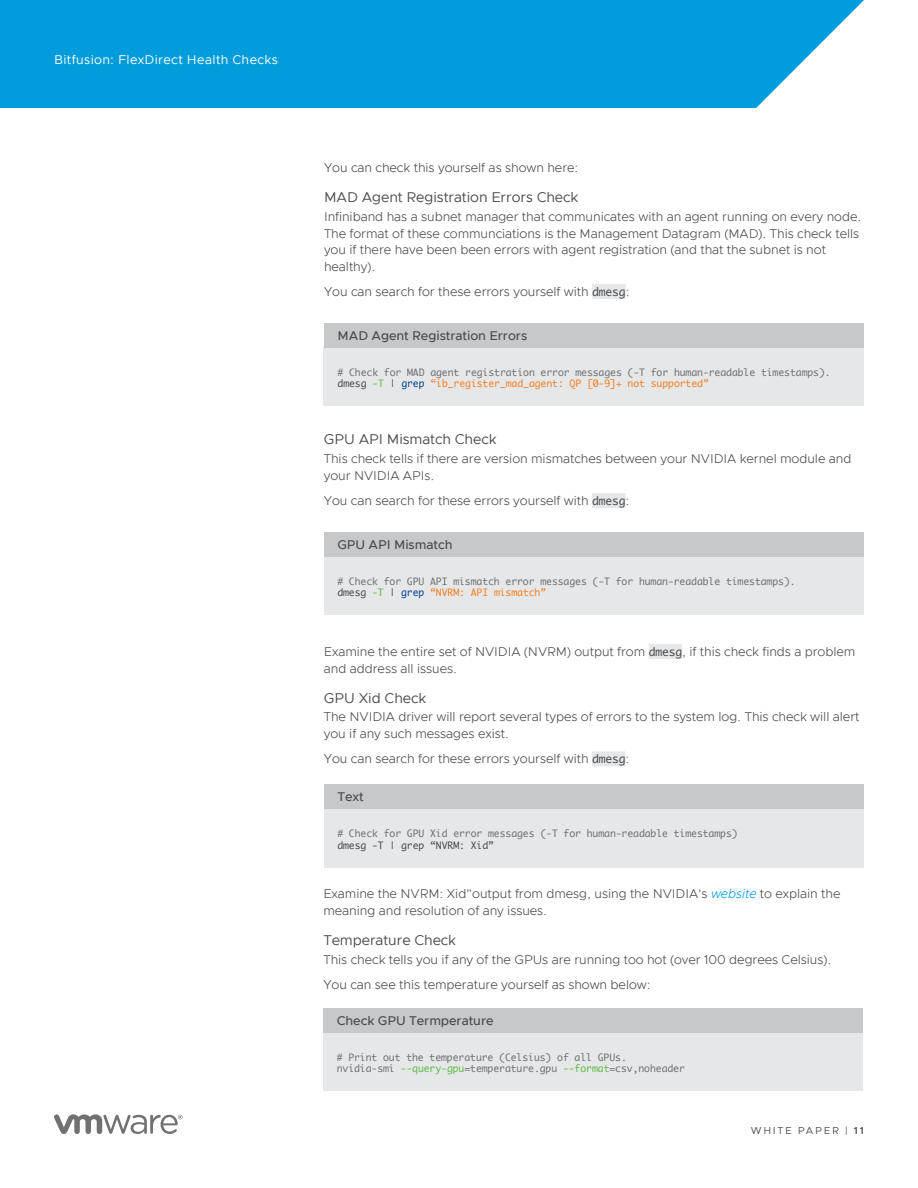
<style>
.page{position:relative;width:918px;height:1188px;background:#fff}
.page>*{position:absolute;margin:0;border:0;box-sizing:border-box;transform-origin:0 0}
._4a__SUBHEAD_2{font:14.25px "Metropolis";letter-spacing:-.005em;color:#4b4c4d}
._3a__BODY_TEXT{font:300 12.75px/16.5px "Metropolis";letter-spacing:-.005em;color:#4b4c4d}
._3a__BODY_TEXT-2{font:500 12.75px "Metropolis";letter-spacing:-.005em;color:#4b4c4d}
.t1{font:12.75px "Metropolis";letter-spacing:.025em;color:#fff}
.t2{font:10.2px "Metropolis";letter-spacing:.165em;color:#4b4c4d}
._3a__BODY_TEXT-3{font:9.75px/11.7px "Monaco";letter-spacing:-.005em;color:#717174}
.s1{font-family:"Monaco";font-weight:400;font-size:11.25px}
.s2{color:#4b4c4d}
.s3{color:#60bb46}
.s4{color:#05428c}
.s5{color:#f58023}
.s6{font-style:italic;color:#009cdc}
.s7{font-weight:600}
</style>
<div class="page">
<div style="left:0;top:0;width:864px;height:108px;background:#009cdc"></div>
<div style="left:592px;top:284px;width:34px;height:15px;background:#e6e7e9"></div>
<div style="left:324px;top:347px;width:540px;height:59px;background:#e6e7e9"></div>
<div style="left:324px;top:323px;width:540px;height:24px;background:#c7c8ca"></div>
<div style="left:324px;top:556px;width:540px;height:59px;background:#e6e7e9"></div>
<div style="left:324px;top:532px;width:540px;height:24px;background:#c7c8ca"></div>
<div style="left:324px;top:808px;width:540px;height:59px;background:#e6e7e9"></div>
<div style="left:324px;top:784px;width:540px;height:24px;background:#c7c8ca"></div>
<div style="left:323px;top:1032px;width:540px;height:59px;background:#e6e7e9"></div>
<div style="left:323px;top:1008px;width:540px;height:24px;background:#c7c8ca"></div>
<div style="left:592px;top:493px;width:34px;height:15px;background:#e6e7e9"></div>
<div style="left:649px;top:644px;width:33px;height:15px;background:#e6e7e9"></div>
<div style="left:592px;top:751px;width:34px;height:15px;background:#e6e7e9"></div>
<svg style="left:54px;top:1114px;width:129px;height:20px"></svg>
<p class="t1" style="left:54px;top:52px;width:226px">Bitfusion: FlexDirect Health Checks</p>
<p class="_3a__BODY_TEXT" style="left:324px;top:159px;width:256px">You can check this yourself as shown here:</p>
<p class="_4a__SUBHEAD_2" style="left:324px;top:189px;width:256px">MAD Agent Registration Errors Check</p>
<p class="_3a__BODY_TEXT" style="left:324px;top:208px;width:539px">Infiniband has a subnet manager that communicates with an agent running on every node.<br>The format of these communciations is the Management Datagram (MAD). This check tells you if there have been been errors with agent registration (and that the subnet is not healthy).</p>
<p class="_3a__BODY_TEXT" style="left:324px;top:283px;width:307px">You can search for these errors yourself with <span class="s1">dmesg</span>:</p>
<p class="_3a__BODY_TEXT-2" style="left:338px;top:328px;width:191px">MAD Agent Registration Errors</p>
<p class="_3a__BODY_TEXT-3" style="left:338px;top:366px;width:495px"># Check for MAD agent registration error messages (-T for human-readable timestamps). <span class="s2">dmesg</span> <span class="s3">-T</span> <span class="s2">|</span> <span class="s4">grep</span> <span class="s5">“ib_register_mad_agent: QP [0-9]+ not supported”</span></p>
<p class="_4a__SUBHEAD_2" style="left:324px;top:431px;width:174px">GPU API Mismatch Check</p>
<p class="_3a__BODY_TEXT" style="left:324px;top:450px;width:529px">This check tells if there are version mismatches between your NVIDIA kernel module and your NVIDIA APIs.</p>
<p class="_3a__BODY_TEXT" style="left:324px;top:492px;width:307px">You can search for these errors yourself with <span class="s1">dmesg</span>:</p>
<p class="_3a__BODY_TEXT-2" style="left:337px;top:537px;width:117px">GPU API Mismatch</p>
<p class="_3a__BODY_TEXT-3" style="left:337px;top:575px;width:460px"># Check for GPU API mismatch error messages (-T for human-readable timestamps). <span class="s2">dmesg</span> <span class="s3">-T</span> <span class="s2">|</span> <span class="s4">grep</span> <span class="s5">“NVRM: API mismatch”</span></p>
<p class="_3a__BODY_TEXT" style="left:324px;top:643px;width:533px">Examine the entire set of NVIDIA (NVRM) output from <span class="s1">dmesg</span>, if this check finds a problem and address all issues.</p>
<p class="_4a__SUBHEAD_2" style="left:324px;top:689px;width:104px">GPU Xid Check</p>
<p class="_3a__BODY_TEXT" style="left:324px;top:709px;width:537px">The NVIDIA driver will report several types of errors to the system log. This check will alert you if any such messages exist.</p>
<p class="_3a__BODY_TEXT" style="left:324px;top:751px;width:307px">You can search for these errors yourself with <span class="s1">dmesg</span>:</p>
<p class="_3a__BODY_TEXT-2" style="left:337px;top:789px;width:28px">Text</p>
<p class="_3a__BODY_TEXT-3" style="left:337px;top:827px;width:402px"># Check for GPU Xid error messages (-T for human-readable timestamps) <span class="s2">dmesg -T | grep “NVRM: Xid”</span></p>
<p class="_3a__BODY_TEXT" style="left:323px;top:886px;width:519px">Examine the NVRM: Xid”output from dmesg, using the NVIDIA’s <span class="s6">website</span> to explain the meaning and resolution of any issues.</p>
<p class="_4a__SUBHEAD_2" style="left:323px;top:931px;width:134px">Temperature Check</p>
<p class="_3a__BODY_TEXT" style="left:323px;top:951px;width:510px">This check tells you if any of the GPUs are running too hot (over 100 degrees Celsius).</p>
<p class="_3a__BODY_TEXT" style="left:323px;top:977px;width:329px">You can see this temperature yourself as shown below:</p>
<p class="_3a__BODY_TEXT-2" style="left:337px;top:1013px;width:158px">Check GPU Termperature</p>
<p class="_3a__BODY_TEXT-3" style="left:337px;top:1051px;width:350px"># Print out the temperature (Celsius) of all GPUs. nvidia-smi <span class="s3">--query-gpu</span>=temperature.gpu <span class="s3">--format</span>=csv,noheader</p>
<p class="t2" style="left:751px;top:1124px;width:114px">WHITE PAPER | <span class="s7">11</span></p>
</div>
